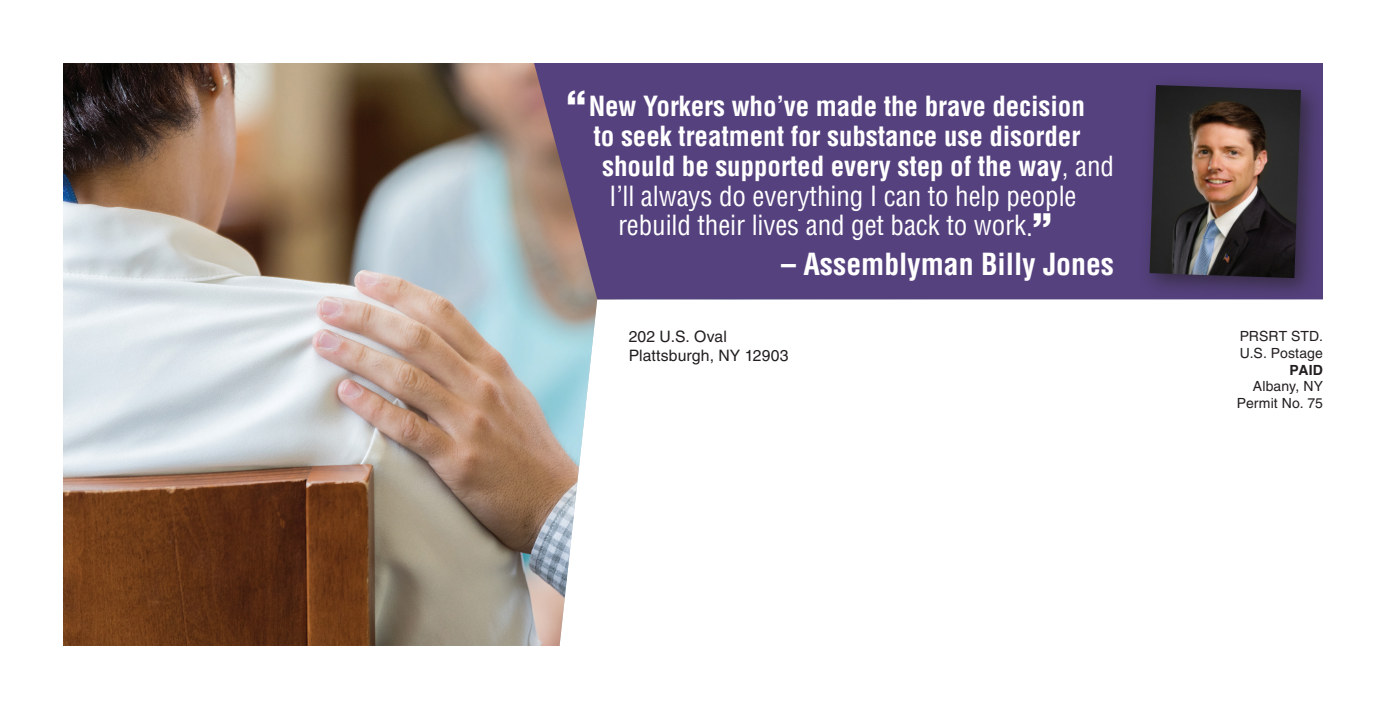
<style>
.page{position:relative;width:1386px;height:709px;background:#fff}
.page>*{position:absolute;margin:0;border:0;box-sizing:border-box;transform-origin:0 0}
.t1{font:700 condensed 29.75px "Helvetica";color:#fff}
.t2{font:700 condensed 27.12px "Helvetica";letter-spacing:-.005em;color:#fff}
.t3{font:condensed 27.12px "Helvetica";letter-spacing:-.005em;color:#fff}
.t4{font:15.75px/18.9px "Helvetica";letter-spacing:.01em;color:#231f20}
.t5{font:14px/16.8px "Helvetica";letter-spacing:.01em;color:#231f20}
.t6{font:700 14px "Helvetica";color:#231f20}
.s1{font-weight:900;font-stretch:normal;font-size:38.5px}
.s2{font-weight:400}
</style>
<div class="page">
<img style="left:63px;top:63px;width:862px;height:583px">
<div style="left:534px;top:63px;width:789px;height:236px;background:#55417e"></div>
<div style="left:1139px;top:74px;width:186px;height:228px;background:#231f20;opacity:.6"></div>
<img style="left:1150px;top:85px;width:151px;height:193px">
<p class="t2" style="left:566px;top:89px;width:520px"><span class="s1">“</span>New Yorkers who’ve made the brave decision</p>
<p class="t2" style="left:594px;top:119px;width:488px">to seek treatment for substance use disorder</p>
<p class="t2" style="left:602px;top:149px;width:513px">should be supported every step of the way<span class="s2">, and</span></p>
<p class="t3" style="left:609px;top:179px;width:469px">I’ll always do everything I can to help people</p>
<p class="t3" style="left:618px;top:209px;width:435px">rebuild their lives and get back to work.<span class="s1">”</span></p>
<p class="t1" style="left:781px;top:245px;width:335px">– Assemblyman Billy Jones</p>
<p class="t4" style="left:629px;top:327px;width:161px">202 U.S. Oval<br>Plattsburgh, NY 12903</p>
<p class="t5" style="left:1240px;top:327px;width:85px">PRSRT STD.<br>U.S. Postage</p>
<p class="t6" style="left:1290px;top:361px;width:35px">PAID</p>
<p class="t5" style="left:1237px;top:378px;width:88px;text-align:right">Albany, NY<br>Permit No. 75</p>
</div>
